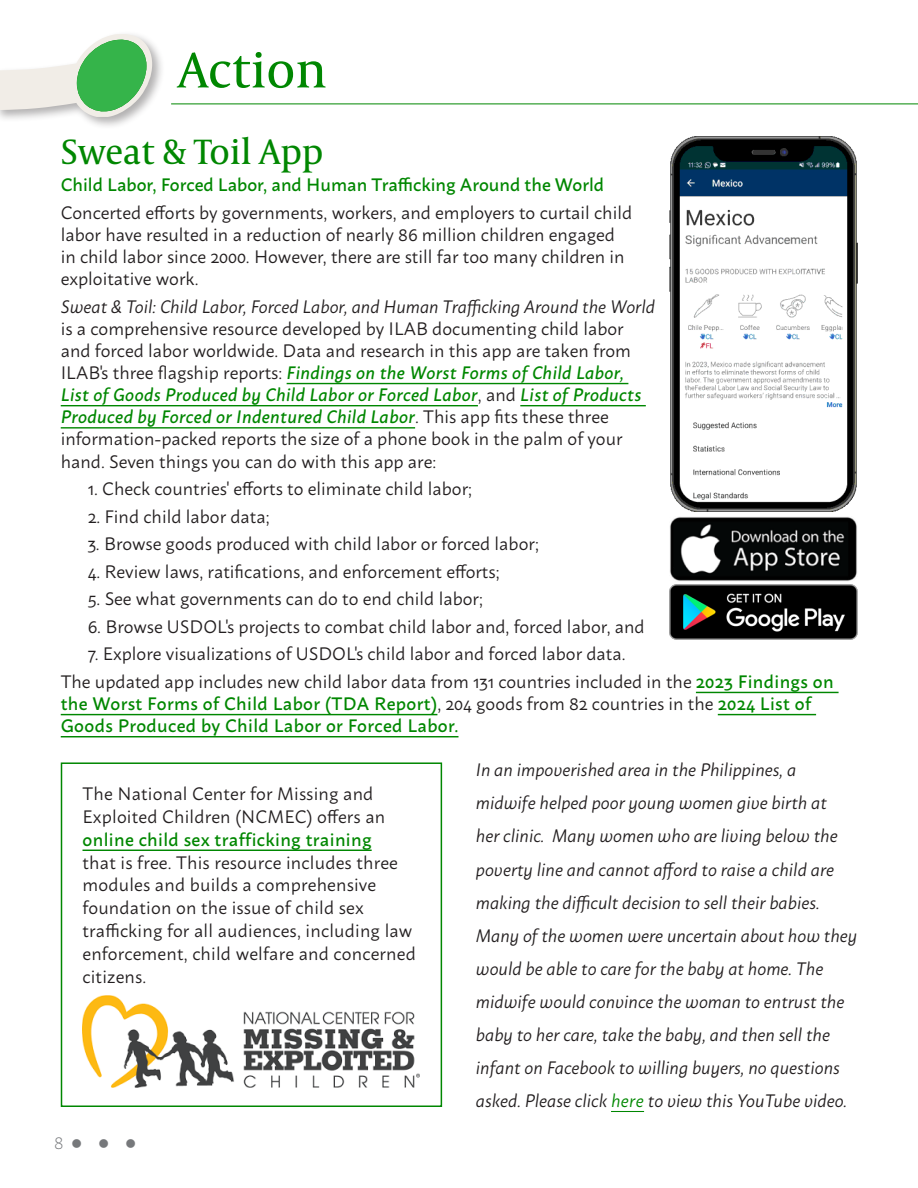
<style>
.page{position:relative;width:918px;height:1188px;background:#fff}
.page>*{position:absolute;margin:0;border:0;box-sizing:border-box;transform-origin:0 0}
.t1{font:51px "Capitolium News 2";color:#008701}
.t2{font:36px "Capitolium News 2";color:#008701}
.Yellow_Bullets_with_Black_Text{font:18px/22.2px "Macho";color:#231f20}
.Yellow_Bullets_with_Black_Text-2{font:italic 18px/33px "Macho";color:#231f20}
.Yellow_Bullets_with_Black_Text-3{font:500 18px/22.2px "Macho";letter-spacing:.02em;color:#008701}
.Yellow_Bullets_with_Black_Text-4{font:500 18px "Macho";color:#008701}
.t3{font:300 16.5px "Macho";color:#76787b}
.s1{font-style:italic}
.s2{font-weight:500;font-style:italic;color:#008701}
.s3{font-weight:400;color:#231f20}
.s4{color:#008701}
.s5{font-weight:500;color:#008701}
</style>
<div class="page">
<div style="left:0;top:31px;width:165px;height:99px;background:#231f20;opacity:.35"></div>
<svg style="left:0;top:34px;width:152px;height:83px"></svg>
<hr style="left:171px;top:104px;width:747px;height:1px;background:#008701">
<hr style="left:82px;top:850px;width:290px;height:1px;background:#008701">
<hr style="left:287px;top:383px;width:341px;height:1px;background:#008701">
<hr style="left:61px;top:405px;width:417px;height:1px;background:#008701">
<hr style="left:520px;top:405px;width:126px;height:1px;background:#008701">
<hr style="left:61px;top:427px;width:354px;height:2px;background:#008701">
<hr style="left:696px;top:692px;width:143px;height:1px;background:#008701">
<hr style="left:61px;top:714px;width:376px;height:1px;background:#008701">
<hr style="left:718px;top:714px;width:98px;height:1px;background:#008701">
<hr style="left:61px;top:736px;width:398px;height:1px;background:#008701">
<img style="left:670px;top:137px;width:187px;height:374px">
<img style="left:670px;top:517px;width:187px;height:64px">
<img style="left:670px;top:584px;width:187px;height:56px">
<div style="left:61px;top:762px;width:381px;height:345px;border:2px solid #008701"></div>
<img style="left:82px;top:996px;width:338px;height:92px">
<hr style="left:611px;top:1111px;width:33px;height:1px;background:#008701">
<p class="t1" style="left:178px;top:35px;width:151px">Action</p>
<p class="t2" style="left:61px;top:126px;width:264px">Sweat &amp; Toil App</p>
<p class="Yellow_Bullets_with_Black_Text-4" style="left:61px;top:169px;width:545px">Child Labor, Forced Labor, and Human Trafficking Around the World</p>
<p class="Yellow_Bullets_with_Black_Text" style="left:61px;top:199px;width:573px">Concerted efforts by governments, workers, and employers to curtail child labor have resulted in a reduction of nearly 86 million children engaged in child labor since 2000. However, there are still far too many children in exploitative work.</p>
<p class="Yellow_Bullets_with_Black_Text" style="left:61px;top:293px;width:596px"><span class="s1">Sweat &amp; Toil: Child Labor, Forced Labor, and Human Trafficking Around the World </span>is a comprehensive resource developed by ILAB documenting child labor and forced labor worldwide. Data and research in this app are taken from ILAB's three flagship reports: <span class="s2">Findings on the Worst Forms of Child Labor, List of Goods Produced by Child Labor or Forced Labor</span>, and <span class="s2">List of Products Produced by Forced or Indentured Child Labor</span>. This app fits these three information-packed reports the size of a phone book in the palm of your hand. Seven things you can do with this app are:</p>
<p class="Yellow_Bullets_with_Black_Text" style="left:88px;top:476px;width:386px">1. Check countries' efforts to eliminate child labor;</p>
<p class="Yellow_Bullets_with_Black_Text" style="left:88px;top:503px;width:184px">2. Find child labor data;</p>
<p class="Yellow_Bullets_with_Black_Text" style="left:88px;top:531px;width:453px">3. Browse goods produced with child labor or forced labor;</p>
<p class="Yellow_Bullets_with_Black_Text" style="left:88px;top:559px;width:413px">4. Review laws, ratifications, and enforcement efforts;</p>
<p class="Yellow_Bullets_with_Black_Text" style="left:88px;top:586px;width:397px">5. See what governments can do to end child labor;</p>
<p class="Yellow_Bullets_with_Black_Text" style="left:88px;top:614px;width:559px">6. Browse USDOL's projects to combat child labor and, forced labor, and</p>
<p class="Yellow_Bullets_with_Black_Text" style="left:88px;top:641px;width:539px">7. Explore visualizations of USDOL's child labor and forced labor data.</p>
<p class="Yellow_Bullets_with_Black_Text-3" style="left:61px;top:669px;width:774px"><span class="s3">The updated app includes new child labor data from 131 countries included in the</span> 2023 Findings on the Worst Forms of Child Labor (TDA Report)<span class="s3">, 204 goods from 82 countries in the</span> 2024 List of<br>Goods Produced by Child Labor or Forced Labor.</p>
<p class="Yellow_Bullets_with_Black_Text-2" style="left:476px;top:752px;width:383px">In an impoverished area in the Philippines, a midwife helped poor young women give birth at<br>her clinic. Many women who are living below the poverty line and cannot afford to raise a child are making the difficult decision to sell their babies.<br>Many of the women were uncertain about how they would be able to care for the baby at home. The midwife would convince the woman to entrust the baby to her care, take the baby, and then sell the infant on Facebook to willing buyers, no questions asked. Please click <span class="s4">here</span> to view this YouTube video.</p>
<p class="Yellow_Bullets_with_Black_Text" style="left:82px;top:781px;width:335px;line-height:22.8px">The National Center for Missing and Exploited Children (NCMEC) offers an <span class="s5">online child sex trafficking training<br></span>that is free. This resource includes three modules and builds a comprehensive foundation on the issue of child sex trafficking for all audiences, including law enforcement, child welfare and concerned citizens.</p>
<p class="t3" style="left:54px;top:1129px;width:84px">8 ●●●</p>
</div>
